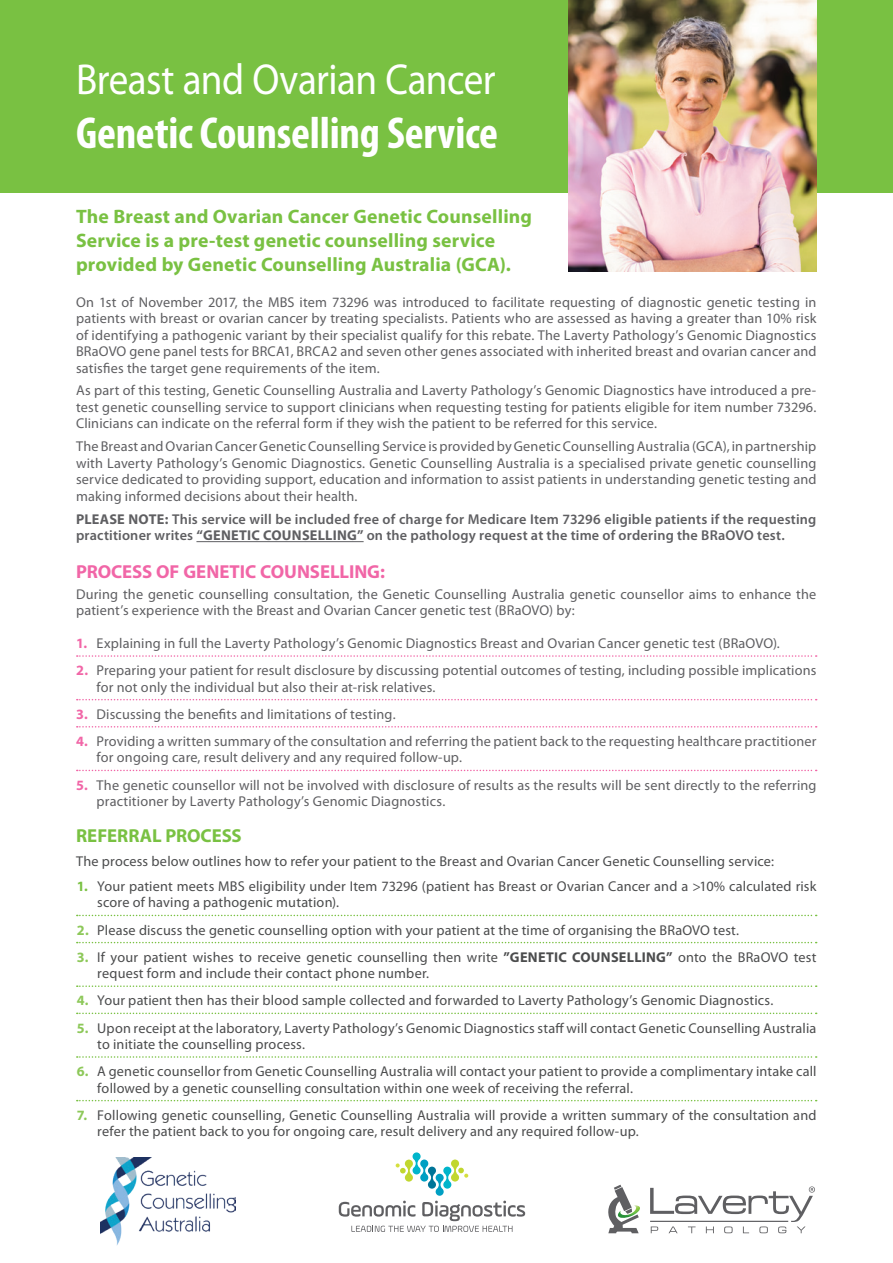
<style>
.page{position:relative;width:893px;height:1263px;background:#fff}
.page>*{position:absolute;margin:0;border:0;box-sizing:border-box;transform-origin:0 0}
.t1{font:700 condensed 45px "Myriad Pro";letter-spacing:-.005em;color:#fff}
.t2{font:43.5px "Myriad Pro";letter-spacing:-.015em;color:#fff;scale:.9 1}
.t3{font:700 19.5px/24px "Myriad Pro";letter-spacing:.01em;color:#79c142}
.t4{font:700 18.75px "Myriad Pro";letter-spacing:-.005em;color:#f166a7}
.t5{font:700 18.75px "Myriad Pro";letter-spacing:-.005em;color:#79c142}
.t6{font:14.25px/16.5px "Myriad Pro";letter-spacing:.01em;color:#5f5f62}
.t7{font:14.25px/16.5px "Myriad Pro";letter-spacing:.01em;color:#4b4c4d}
.t8{font:600 14.25px/16.5px "Myriad Pro";letter-spacing:.015em;color:#5f5f62}
.s1{font-weight:700}
.s2{font-weight:700;color:#f166a7}
.s3{font-weight:700;color:#79c142}
.s4{font-weight:700;color:#8dc859}
</style>
<div class="page">
<div style="left:0;top:0;width:893px;height:192px;background:#79c142"></div>
<hr style="left:196px;top:541px;width:168px;height:1px;background:#5f5f62">
<svg style="left:77px;top:655px;width:740px;height:2px"></svg>
<svg style="left:77px;top:699px;width:740px;height:1px"></svg>
<svg style="left:77px;top:726px;width:740px;height:1px"></svg>
<svg style="left:77px;top:770px;width:740px;height:1px"></svg>
<img style="left:569px;top:0;width:247px;height:272px">
<svg style="left:77px;top:915px;width:740px;height:1px"></svg>
<svg style="left:77px;top:942px;width:740px;height:1px"></svg>
<svg style="left:77px;top:985px;width:740px;height:2px"></svg>
<svg style="left:77px;top:1012px;width:740px;height:2px"></svg>
<svg style="left:77px;top:1056px;width:740px;height:2px"></svg>
<svg style="left:77px;top:1100px;width:740px;height:1px"></svg>
<svg style="left:339px;top:1152px;width:186px;height:80px"></svg>
<img style="left:101px;top:1157px;width:134px;height:88px">
<svg style="left:608px;top:1185px;width:32px;height:48px"></svg>
<svg style="left:650px;top:1186px;width:165px;height:47px"></svg>
<p class="t2" style="left:76px;top:53px;width:468px">Breast and Ovarian Cancer</p>
<p class="t1" style="left:76px;top:105px;width:424px">Genetic Counselling Service</p>
<p class="t3" style="left:76px;top:204px;width:458px">The Breast and Ovarian Cancer Genetic Counselling<br>Service is a pre-test genetic counselling service provided by Genetic Counselling Australia (GCA).</p>
<p class="t6" style="left:76px;top:293px;width:742px;text-align:justify">On 1st of November 2017, the MBS item 73296 was introduced to facilitate requesting of diagnostic genetic testing in patients with breast or ovarian cancer by treating specialists. Patients who are assessed as having a greater than 10% risk of identifying a pathogenic variant by their specialist qualify for this rebate. The Laverty Pathology’s Genomic Diagnostics BRaOVO gene panel tests for BRCA1, BRCA2 and seven other genes associated with inherited breast and ovarian cancer and satisfies the target gene requirements of the item.</p>
<p class="t6" style="left:76px;top:382px;width:742px;text-align:justify">As part of this testing, Genetic Counselling Australia and Laverty Pathology’s Genomic Diagnostics have introduced a pre&shy;test genetic counselling service to support clinicians when requesting testing for patients eligible for item number 73296.<br>Clinicians can indicate on the referral form if they wish the patient to be referred for this service.</p>
<p class="t6" style="left:76px;top:438px;width:742px;text-align:justify">The Breast and Ovarian Cancer Genetic Counselling Service is provided by Genetic Counselling Australia (GCA), in partnership with Laverty Pathology’s Genomic Diagnostics. Genetic Counselling Australia is a specialised private genetic counselling service dedicated to providing support, education and information to assist patients in understanding genetic testing and making informed decisions about their health.</p>
<p class="t8" style="left:76px;top:510px;width:742px"><span class="s1">PLEASE NOTE:</span> This service will be included free of charge for Medicare Item 73296 eligible patients if the requesting practitioner writes <span class="s1">“GENETIC COUNSELLING”</span> on the pathology request at the time of ordering the BRaOVO test.</p>
<p class="t4" style="left:76px;top:559px;width:310px">PROCESS OF GENETIC COUNSELLING:</p>
<p class="t6" style="left:76px;top:585px;width:742px">During the genetic counselling consultation, the Genetic Counselling Australia genetic counsellor aims to enhance the patient’s experience with the Breast and Ovarian Cancer genetic test (BRaOVO) by:</p>
<p class="t6" style="left:76px;top:635px;width:705px"><span class="s2">1.</span> Explaining in full the Laverty Pathology’s Genomic Diagnostics Breast and Ovarian Cancer genetic test (BRaOVO).</p>
<p class="t6" style="left:97px;top:662px;width:721px;text-indent:-21px"><span class="s2">2.</span> Preparing your patient for result disclosure by discussing potential outcomes of testing, including possible implications for not only the individual but also their at-risk relatives.</p>
<p class="t6" style="left:76px;top:705px;width:321px"><span class="s2">3.</span> Discussing the benefits and limitations of testing.</p>
<p class="t6" style="left:97px;top:733px;width:721px;text-indent:-21px"><span class="s2">4.</span> Providing a written summary of the consultation and referring the patient back to the requesting healthcare practitioner for ongoing care, result delivery and any required follow-up.</p>
<p class="t6" style="left:97px;top:776px;width:721px;text-indent:-21px"><span class="s2">5.</span> The genetic counsellor will not be involved with disclosure of results as the results will be sent directly to the referring practitioner by Laverty Pathology’s Genomic Diagnostics.</p>
<p class="t5" style="left:76px;top:823px;width:167px">REFERRAL PROCESS</p>
<p class="t7" style="left:76px;top:853px;width:700px">The process below outlines how to refer your patient to the Breast and Ovarian Cancer Genetic Counselling service:</p>
<p class="t7" style="left:97px;top:878px;width:721px;text-indent:-21px"><span class="s3">1.</span> Your patient meets MBS eligibility under Item 73296 (patient has Breast or Ovarian Cancer and a &gt;10% calculated risk score of having a pathogenic mutation).</p>
<p class="t7" style="left:77px;top:921px;width:664px"><span class="s4">2.</span> Please discuss the genetic counselling option with your patient at the time of organising the BRaOVO test.</p>
<p class="t7" style="left:97px;top:948px;width:721px;text-indent:-21px"><span class="s4">3.</span> If your patient wishes to receive genetic counselling then write <span class="s1">”GENETIC COUNSELLING”</span> onto the BRaOVO test request form and include their contact phone number.</p>
<p class="t7" style="left:77px;top:992px;width:698px"><span class="s4">4.</span> Your patient then has their blood sample collected and forwarded to Laverty Pathology’s Genomic Diagnostics.</p>
<p class="t7" style="left:97px;top:1019px;width:721px;text-indent:-21px"><span class="s4">5.</span> Upon receipt at the laboratory, Laverty Pathology’s Genomic Diagnostics staff will contact Genetic Counselling Australia to initiate the counselling process.</p>
<p class="t7" style="left:97px;top:1063px;width:721px;text-indent:-21px"><span class="s4">6.</span> A genetic counsellor from Genetic Counselling Australia will contact your patient to provide a complimentary intake call followed by a genetic counselling consultation within one week of receiving the referral.</p>
<p class="t7" style="left:97px;top:1106px;width:721px;text-indent:-21px"><span class="s4">7.</span> Following genetic counselling, Genetic Counselling Australia will provide a written summary of the consultation and refer the patient back to you for ongoing care, result delivery and any required follow-up.</p>
</div>
